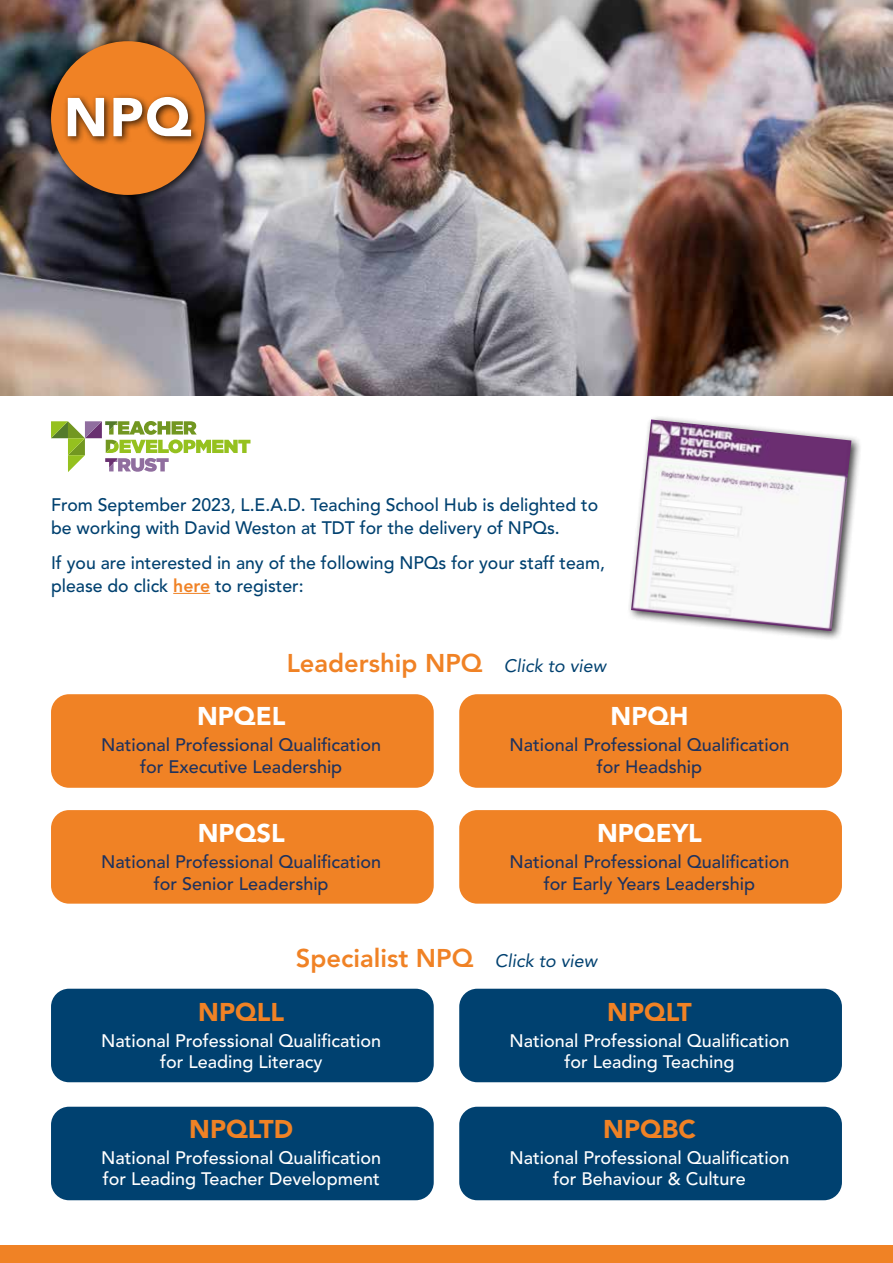
<style>
.page{position:relative;width:893px;height:1263px;background:#fff}
.page>*{position:absolute;margin:0;border:0;box-sizing:border-box;transform-origin:0 0}
.t1{font:900 54px "Avenir";color:#fff}
.t2{font:800 25.5px "Avenir";color:#f08225}
.t3{font:900 25.5px "Avenir";color:#f08225}
.t4{font:900 25.5px "Avenir";color:#fff}
.t5{font:500 18px/21.6px "Avenir";color:#fff;text-align:center}
.t6{font:500 18px/21.6px "Avenir";color:#1e325e;text-align:center}
.t7{font:500 18px/22.5px "Avenir";color:#004170}
.s1{font-weight:800;color:#f08225}
.s2{font-weight:400;font-style:italic;font-size:18px;color:#004170}
</style>
<div class="page">
<img style="left:0;top:0;width:893px;height:395px">
<div style="left:0;top:1246px;width:893px;height:17px;background:#f08225"></div>
<hr style="left:173px;top:593px;width:37px;height:1px;background:#f08225">
<svg style="left:51px;top:421px;width:199px;height:51px"></svg>
<div style="left:51px;top:694px;width:383px;height:94px;background:#f08225;border-radius:18px"></div>
<div style="left:459px;top:694px;width:383px;height:94px;background:#f08225;border-radius:18px"></div>
<div style="left:51px;top:810px;width:383px;height:94px;background:#f08225;border-radius:18px"></div>
<div style="left:459px;top:810px;width:383px;height:94px;background:#f08225;border-radius:18px"></div>
<div style="left:51px;top:989px;width:383px;height:93px;background:#004170;border-radius:18px"></div>
<div style="left:459px;top:989px;width:383px;height:93px;background:#004170;border-radius:18px"></div>
<div style="left:51px;top:1107px;width:383px;height:93px;background:#004170;border-radius:18px"></div>
<div style="left:459px;top:1107px;width:383px;height:93px;background:#004170;border-radius:18px"></div>
<div style="left:626px;top:415px;width:236px;height:227px;background:#000;opacity:.75"></div>
<img style="left:631px;top:419px;width:220px;height:212px">
<div style="left:46px;top:37px;width:168px;height:168px;background:#000;opacity:.75"></div>
<div style="left:51px;top:41px;width:154px;height:154px;background:#f08225;border-radius:50%"></div>
<div style="left:63px;top:93px;width:138px;height:53px;background:#000;opacity:.75"></div>
<h1 class="t1" style="left:64px;top:85px;width:129px">NPQ</h1>
<p class="t7" style="left:51px;top:494px;width:549px">From September 2023, L.E.A.D. Teaching School Hub is delighted to be working with David Weston at TDT for the delivery of NPQs.</p>
<p class="t7" style="left:51px;top:552px;width:555px">If you are interested in any of the following NPQs for your staff team, please do click <span class="s1">here</span> to register:</p>
<h2 class="t2" style="left:287px;top:648px;width:321px">Leadership NPQ <span class="s2">Click to view</span></h2>
<h2 class="t4" style="left:197px;top:701px;width:90px">NPQEL</h2>
<p class="t6" style="left:101px;top:734px;width:282px">National Professional Qualification for Executive Leadership</p>
<h2 class="t4" style="left:198px;top:818px;width:88px">NPQSL</h2>
<p class="t6" style="left:101px;top:851px;width:282px">National Professional Qualification for Senior Leadership</p>
<h2 class="t4" style="left:610px;top:701px;width:79px">NPQH</h2>
<p class="t6" style="left:509px;top:734px;width:282px">National Professional Qualification for Headship</p>
<h2 class="t4" style="left:597px;top:818px;width:106px">NPQEYL</h2>
<p class="t6" style="left:509px;top:851px;width:282px">National Professional Qualification for Early Years Leadership</p>
<h2 class="t2" style="left:296px;top:943px;width:303px">Specialist NPQ <span class="s2">Click to view</span></h2>
<h2 class="t3" style="left:198px;top:996px;width:87px">NPQLL</h2>
<p class="t5" style="left:101px;top:1030px;width:282px">National Professional Qualification for Leading Literacy</p>
<h2 class="t3" style="left:189px;top:1113px;width:105px">NPQLTD</h2>
<p class="t5" style="left:101px;top:1147px;width:282px;text-align:left">National Professional Qualification for Leading Teacher Development</p>
<h2 class="t3" style="left:607px;top:996px;width:86px">NPQLT</h2>
<p class="t5" style="left:509px;top:1030px;width:282px">National Professional Qualification for Leading Teaching</p>
<h2 class="t3" style="left:603px;top:1113px;width:94px">NPQBC</h2>
<p class="t5" style="left:509px;top:1147px;width:282px">National Professional Qualification for Behaviour &amp; Culture</p>
</div>
